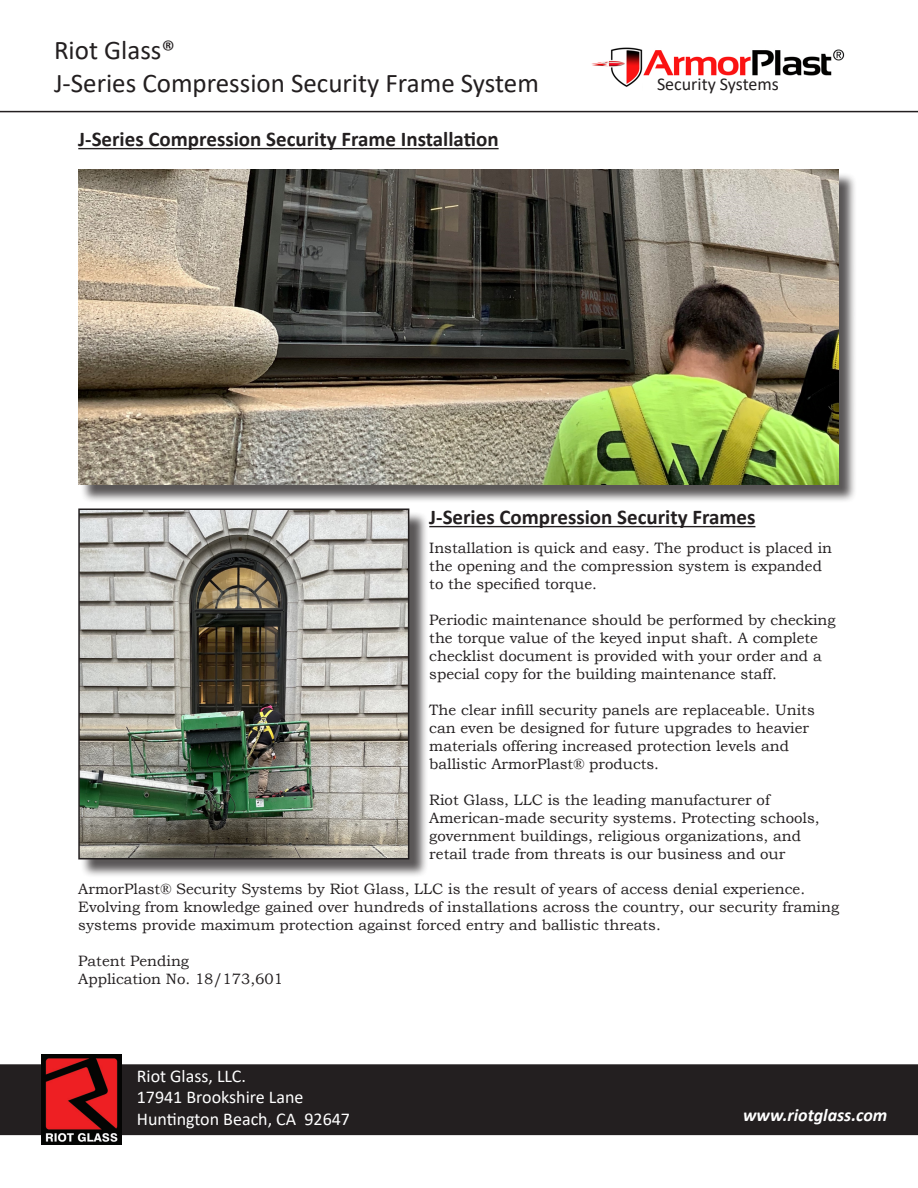
<style>
.page{position:relative;width:918px;height:1188px;background:#fff}
.page>*{position:absolute;margin:0;border:0;box-sizing:border-box;transform-origin:0 0}
.t1{font:27px "Calibri";color:#231f20}
.t2{font:700 21px "Calibri";color:#231f20}
.t3{font:18px "Calibri";color:#fff}
.t4{font:italic 700 18px "Calibri";color:#fff}
.t5{font:18px "Calibri";color:#231f20}
.t6{font:15px/18px "Bookman Old Style";color:#231f20}
</style>
<div class="page">
<div style="left:0;top:1065px;width:918px;height:70px;background:#231f20"></div>
<img style="left:41px;top:1055px;width:80px;height:90px">
<div style="left:81px;top:511px;width:347px;height:367px;background:#231f20;opacity:.75"></div>
<img style="left:81px;top:511px;width:325px;height:346px">
<div style="left:78px;top:508px;width:331px;height:352px;border:2px solid #231f20"></div>
<hr style="left:429px;top:526px;width:326px;height:1px;background:#231f20">
<div style="left:81px;top:172px;width:776px;height:331px;background:#231f20;opacity:.75"></div>
<img style="left:78px;top:170px;width:760px;height:315px">
<hr style="left:78px;top:148px;width:421px;height:1px;background:#231f20">
<hr style="left:0;top:111px;width:918px;height:1px;background:#231f20">
<img style="left:591px;top:47px;width:254px;height:40px">
<div style="left:641px;top:78px;width:189px;height:28px;background:#fff"></div>
<p class="t1" style="left:54px;top:31px;width:123px">Riot Glass®</p>
<p class="t1" style="left:54px;top:64px;width:486px">J-Series Compression Security Frame System</p>
<p class="t5" style="left:657px;top:71px;width:124px">Security Systems</p>
<p class="t2" style="left:78px;top:124px;width:422px">J-Series Compression Security Frame Installation</p>
<p class="t2" style="left:429px;top:502px;width:328px">J-Series Compression Security Frames</p>
<p class="t6" style="left:429px;top:539px;width:404px">Installation is quick and easy. The product is placed in the opening and the compression system is expanded to the specified torque.</p>
<p class="t6" style="left:429px;top:611px;width:408px">Periodic maintenance should be performed by checking the torque value of the keyed input shaft. A complete checklist document is provided with your order and a special copy for the building maintenance staff.</p>
<p class="t6" style="left:429px;top:701px;width:387px">The clear infill security panels are replaceable. Units can even be designed for future upgrades to heavier materials offering increased protection levels and ballistic ArmorPlast® products.</p>
<p class="t6" style="left:429px;top:791px;width:392px">Riot Glass, LLC is the leading manufacturer of American-made security systems. Protecting schools, government buildings, religious organizations, and retail trade from threats is our business and our</p>
<p class="t6" style="left:78px;top:880px;width:762px">ArmorPlast® Security Systems by Riot Glass, LLC is the result of years of access denial experience.<br>Evolving from knowledge gained over hundreds of installations across the country, our security framing systems provide maximum protection against forced entry and ballistic threats.</p>
<p class="t6" style="left:78px;top:952px;width:112px">Patent Pending</p>
<p class="t6" style="left:78px;top:970px;width:206px">Application No. 18/173,601</p>
<p class="t3" style="left:137px;top:1063px;width:111px">Riot Glass, LLC.</p>
<p class="t3" style="left:137px;top:1085px;width:168px">17941 Brookshire Lane</p>
<p class="t3" style="left:137px;top:1106px;width:215px">Huntington Beach, CA 92647</p>
<p class="t4" style="left:743px;top:1103px;width:146px">www.riotglass.com</p>
</div>
